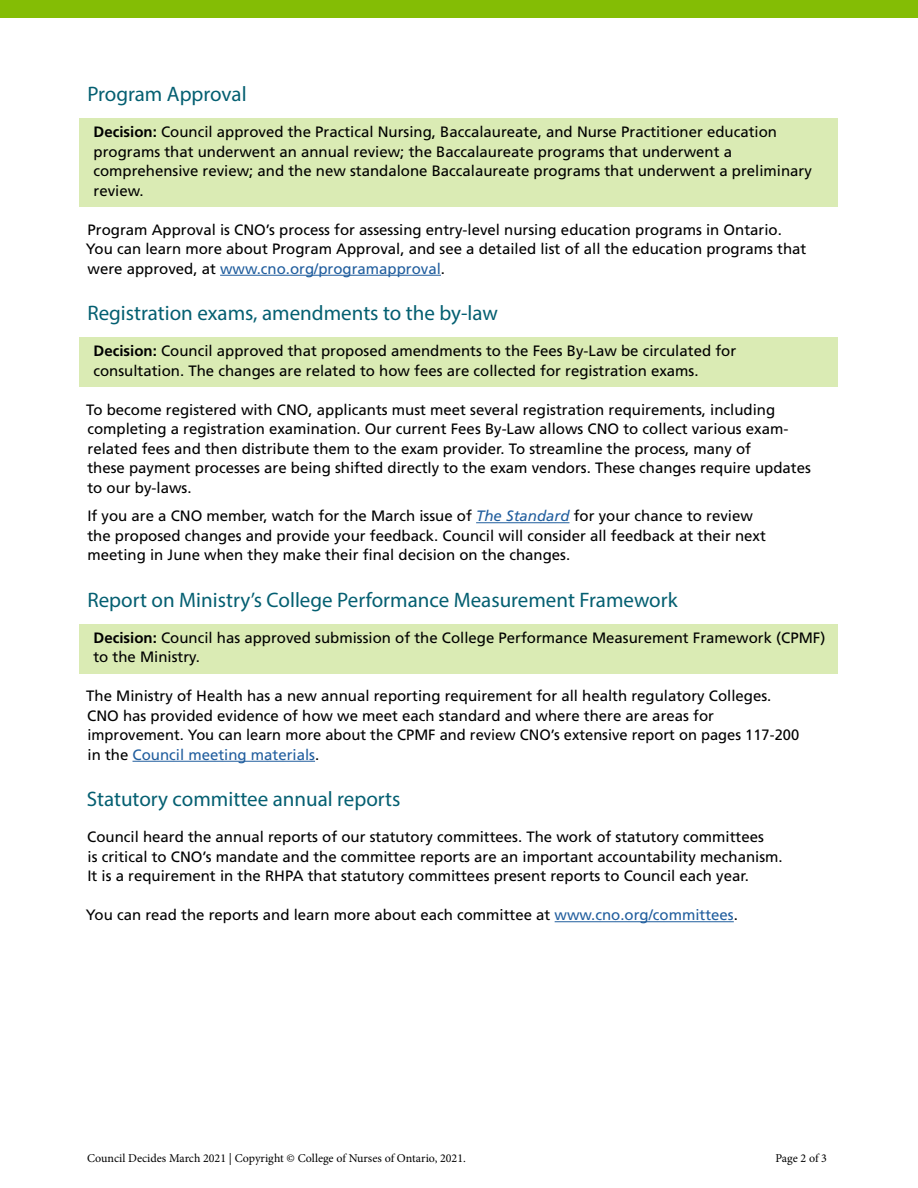
<style>
.page{position:relative;width:918px;height:1188px;background:#fff}
.page>*{position:absolute;margin:0;border:0;box-sizing:border-box;transform-origin:0 0}
.t1{font:21px "Myriad Pro";color:#045f71}
.t2{font:15px/19.5px "Frutiger LT Std";color:#000}
.t3{font:12px "Minion Pro";color:#000}
.s1{font-weight:700}
.s2{color:#215e9e}
.s3{font-style:italic;color:#215e9e}
</style>
<div class="page">
<div style="left:80px;top:118px;width:758px;height:89px;background:#daebb4"></div>
<hr style="left:220px;top:275px;width:221px;height:1px;background:#215e9e">
<div style="left:80px;top:338px;width:758px;height:49px;background:#daebb4"></div>
<hr style="left:476px;top:522px;width:94px;height:1px;background:#215e9e">
<div style="left:80px;top:624px;width:758px;height:50px;background:#daebb4"></div>
<hr style="left:133px;top:761px;width:182px;height:1px;background:#215e9e">
<hr style="left:555px;top:921px;width:179px;height:1px;background:#215e9e">
<div style="left:0;top:0;width:918px;height:17px;background:#84bd05"></div>
<h1 class="t1" style="left:87px;top:81px;width:161px">Program Approval</h1>
<p class="t2" style="left:93px;top:122px;width:720px"><span class="s1">Decision:</span> Council approved the Practical Nursing, Baccalaureate, and Nurse Practitioner education programs that underwent an annual review; the Baccalaureate programs that underwent a comprehensive review; and the new standalone Baccalaureate programs that underwent a preliminary review.</p>
<p class="t2" style="left:86px;top:220px;width:722px">Program Approval is CNO’s process for assessing entry-level nursing education programs in Ontario.<br>You can learn more about Program Approval, and see a detailed list of all the education programs that were approved, at <span class="s2">www.cno.org/programapproval</span>.</p>
<h1 class="t1" style="left:87px;top:300px;width:412px">Registration exams, amendments to the by-law</h1>
<p class="t2" style="left:93px;top:341px;width:644px"><span class="s1">Decision:</span> Council approved that proposed amendments to the Fees By-Law be circulated for consultation. The changes are related to how fees are collected for registration exams.</p>
<p class="t2" style="left:86px;top:400px;width:726px">To become registered with CNO, applicants must meet several registration requirements, including completing a registration examination. Our current Fees By-Law allows CNO to collect various exam&shy;related fees and then distribute them to the exam provider. To streamline the process, many of<br>these payment processes are being shifted directly to the exam vendors. These changes require updates to our by-laws.</p>
<p class="t2" style="left:87px;top:506px;width:680px">If you are a CNO member, watch for the March issue of <span class="s3">The Standard</span> for your chance to review the proposed changes and provide your feedback. Council will consider all feedback at their next meeting in June when they make their final decision on the changes.</p>
<h1 class="t1" style="left:87px;top:587px;width:592px">Report on Ministry’s College Performance Measurement Framework</h1>
<p class="t2" style="left:93px;top:628px;width:733px"><span class="s1">Decision:</span> Council has approved submission of the College Performance Measurement Framework (CPMF) to the Ministry.</p>
<p class="t2" style="left:86px;top:686px;width:714px">The Ministry of Health has a new annual reporting requirement for all health regulatory Colleges.<br>CNO has provided evidence of how we meet each standard and where there are areas for improvement. You can learn more about the CPMF and review CNO’s extensive report on pages 117-200 in the <span class="s2">Council meeting materials</span>.</p>
<h1 class="t1" style="left:87px;top:786px;width:315px">Statutory committee annual reports</h1>
<p class="t2" style="left:87px;top:827px;width:697px">Council heard the annual reports of our statutory committees. The work of statutory committees<br>is critical to CNO’s mandate and the committee reports are an important accountability mechanism.<br>It is a requirement in the RHPA that statutory committees present reports to Council each year.</p>
<p class="t2" style="left:86px;top:905px;width:654px">You can read the reports and learn more about each committee at <span class="s2">www.cno.org/committees</span>.</p>
<p class="t3" style="left:87px;top:1150px;width:380px">Council Decides March 2021 | Copyright © College of Nurses of Ontario, 2021.</p>
<p class="t3" style="left:776px;top:1150px;width:53px">Page 2 of 3</p>
</div>
